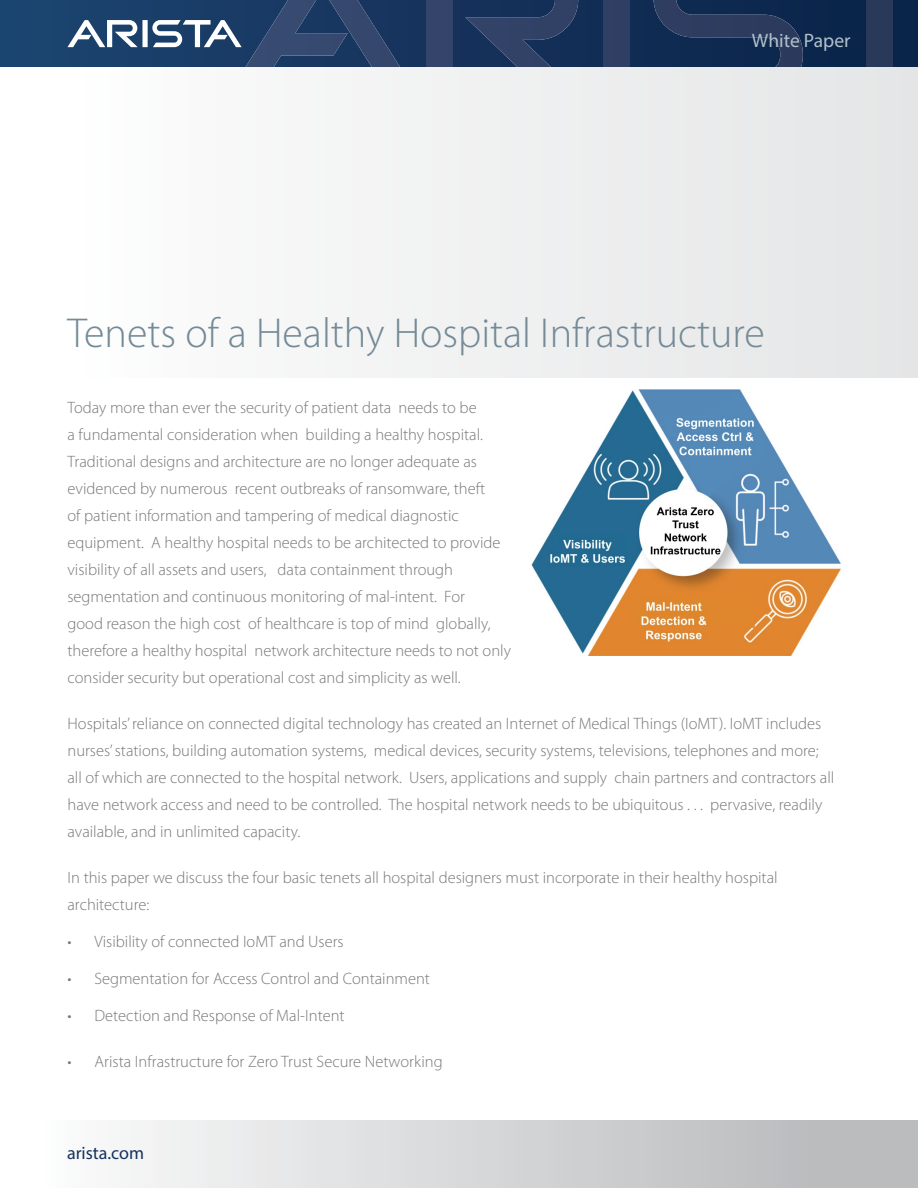
<style>
.page{position:relative;width:918px;height:1188px;background:#fff}
.page>*{position:absolute;margin:0;border:0;box-sizing:border-box;transform-origin:0 0}
.t1{font:300 42px "Myriad Pro";color:#748a96}
.t2{font:19.5px "Myriad Pro";color:#b1c0c9}
.t3{font:18px "Myriad Pro";color:#16325c}
.t4{font:300 16.5px/27px "Myriad Pro";color:#77787b}
</style>
<div class="page">
<svg style="left:0;top:0;width:918px;height:68px;background:#15345b"></svg>
<div style="left:426px;top:0;width:26px;height:68px;background:#34446a"></div>
<svg style="left:465px;top:0;width:113px;height:68px;background:#253b61"></svg>
<svg style="left:67px;top:0;width:333px;height:68px;background:#365277"></svg>
<div style="left:604px;top:0;width:26px;height:68px;background:#2f3f63"></div>
<svg style="left:654px;top:0;width:149px;height:68px;background:#1e3458"></svg>
<div style="left:867px;top:0;width:26px;height:68px;background:#2a385a"></div>
<div style="left:0;top:1120px;width:918px;height:68px;background:linear-gradient(to right,#fff,#b3b5b7)"></div>
<div style="left:0;top:68px;width:918px;height:310px;background:linear-gradient(to right,#fff,#e4e5e6)"></div>
<img style="left:531px;top:389px;width:310px;height:267px">
<p class="t2" style="left:752px;top:29px;width:100px">White Paper</p>
<h1 class="t1" style="left:68px;top:310px;width:699px">Tenets of a Healthy Hospital Infrastructure</h1>
<p class="t4" style="left:68px;top:394px;width:445px">Today more than ever the security of patient data needs to be<br>a fundamental consideration when building a healthy hospital.<br>Traditional designs and architecture are no longer adequate as evidenced by numerous recent outbreaks of ransomware, theft<br>of patient information and tampering of medical diagnostic equipment. A healthy hospital needs to be architected to provide visibility of all assets and users, data containment through segmentation and continuous monitoring of mal-intent. For<br>good reason the high cost of healthcare is top of mind globally, therefore a healthy hospital network architecture needs to not only consider security but operational cost and simplicity as well.</p>
<p class="t4" style="left:68px;top:710px;width:768px">Hospitals’ reliance on connected digital technology has created an Internet of Medical Things (IoMT). IoMT includes nurses’ stations, building automation systems, medical devices, security systems, televisions, telephones and more; all of which are connected to the hospital network. Users, applications and supply chain partners and contractors all have network access and need to be controlled. The hospital network needs to be ubiquitous . . . pervasive, readily available, and in unlimited capacity.</p>
<p class="t4" style="left:68px;top:864px;width:712px">In this paper we discuss the four basic tenets all hospital designers must incorporate in their healthy hospital architecture:</p>
<p class="t4" style="left:68px;top:928px;width:278px">• Visibility of connected IoMT and Users</p>
<p class="t4" style="left:68px;top:965px;width:364px">• Segmentation for Access Control and Containment</p>
<p class="t4" style="left:68px;top:1002px;width:279px">• Detection and Response of Mal-Intent</p>
<p class="t4" style="left:68px;top:1048px;width:377px">• Arista Infrastructure for Zero Trust Secure Networking</p>
<p class="t3" style="left:67px;top:1142px;width:79px">arista.com</p>
</div>
